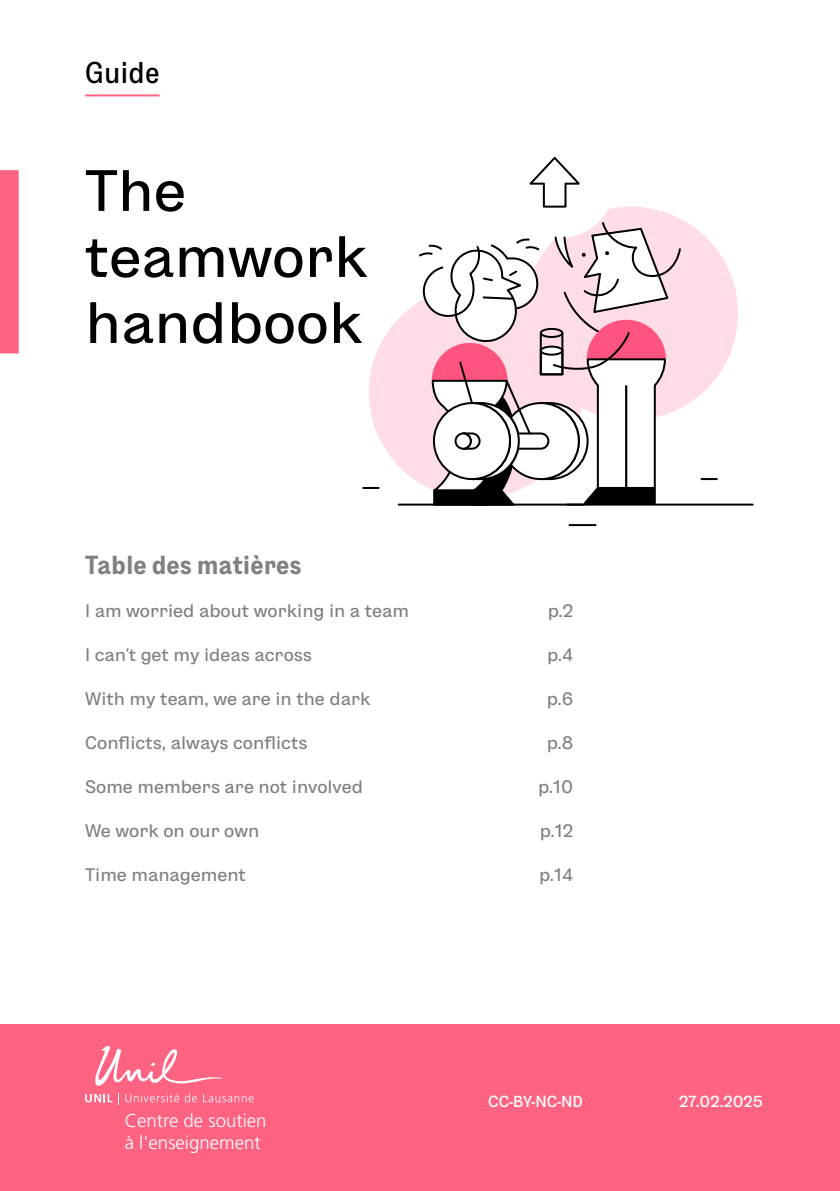
<style>
.page{position:relative;width:840px;height:1191px;background:#fff}
.page>*{position:absolute;margin:0;border:0;box-sizing:border-box;transform-origin:0 0}
.titre_document{font:58px "ES Formal Standard";color:#000}
.Rubrique{font:condensed 30px "ES Formal";color:#000}
.titre_habillage{font:700 condensed 26px "ES Formal";color:#808080}
.t1{font:300 18.6px/21.4px "Frutiger LT Std";color:#fff}
.t2{font:18px "ES Formal Standard";color:#808080}
.t3{font:500 16px "ES Formal Standard";color:#fff}
</style>
<div class="page">
<div style="left:368px;top:286px;width:214px;height:213px;background:#ffdde6;border-radius:50%"></div>
<div style="left:524px;top:207px;width:213px;height:213px;background:#ffdde6;border-radius:50%"></div>
<hr style="left:398px;top:503px;width:186px;height:2px;background:#000">
<hr style="left:569px;top:524px;width:26px;height:2px;background:#000">
<svg style="left:701px;top:478px;width:15px;height:2px"></svg>
<svg style="left:363px;top:487px;width:15px;height:2px"></svg>
<hr style="left:567px;top:503px;width:185px;height:2px;background:#000">
<svg style="left:417px;top:156px;width:264px;height:350px"></svg>
<div style="left:0;top:1024px;width:839px;height:167px;background:#ff6382"></div>
<svg style="left:95px;top:1046px;width:127px;height:40px"></svg>
<svg style="left:85px;top:1094px;width:27px;height:8px"></svg>
<svg style="left:118px;top:1093px;width:1px;height:12px"></svg>
<svg style="left:125px;top:1093px;width:54px;height:9px"></svg>
<svg style="left:185px;top:1093px;width:12px;height:9px"></svg>
<svg style="left:203px;top:1094px;width:50px;height:8px"></svg>
<hr style="left:85px;top:94px;width:74px;height:2px;background:#ff6382">
<div style="left:0;top:170px;width:19px;height:183px;background:#ff6382"></div>
<p class="Rubrique" style="left:85px;top:50px;width:76px">Guide</p>
<p class="titre_document" style="left:85px;top:146px;width:102px">The</p>
<p class="titre_document" style="left:85px;top:212px;width:284px">teamwork</p>
<p class="titre_document" style="left:85px;top:278px;width:279px">handbook</p>
<p class="titre_habillage" style="left:85px;top:544px;width:218px">Table des matières</p>
<p class="t2" style="left:85px;top:596px;width:325px">I am worried about working in a team</p>
<p class="t2" style="left:547px;top:596px;width:27px">p.2</p>
<p class="t2" style="left:85px;top:640px;width:228px">I can’t get my ideas across</p>
<p class="t2" style="left:547px;top:640px;width:28px">p.4</p>
<p class="t2" style="left:85px;top:684px;width:287px">With my team, we are in the dark</p>
<p class="t2" style="left:546px;top:684px;width:28px">p.6</p>
<p class="t2" style="left:85px;top:728px;width:224px">Conflicts, always conflicts</p>
<p class="t2" style="left:546px;top:728px;width:28px">p.8</p>
<p class="t2" style="left:85px;top:772px;width:279px">Some members are not involved</p>
<p class="t2" style="left:538px;top:772px;width:36px">p.10</p>
<p class="t2" style="left:85px;top:816px;width:176px">We work on our own</p>
<p class="t2" style="left:539px;top:816px;width:35px">p.12</p>
<p class="t2" style="left:85px;top:860px;width:162px">Time management</p>
<p class="t2" style="left:539px;top:860px;width:35px">p.14</p>
<p class="t1" style="left:125px;top:1110px;width:143px">Centre de soutien à l'enseignement</p>
<p class="t3" style="left:488px;top:1089px;width:96px">CC-BY-NC-ND</p>
<p class="t3" style="left:678px;top:1089px;width:85px">27.02.2025</p>
</div>
